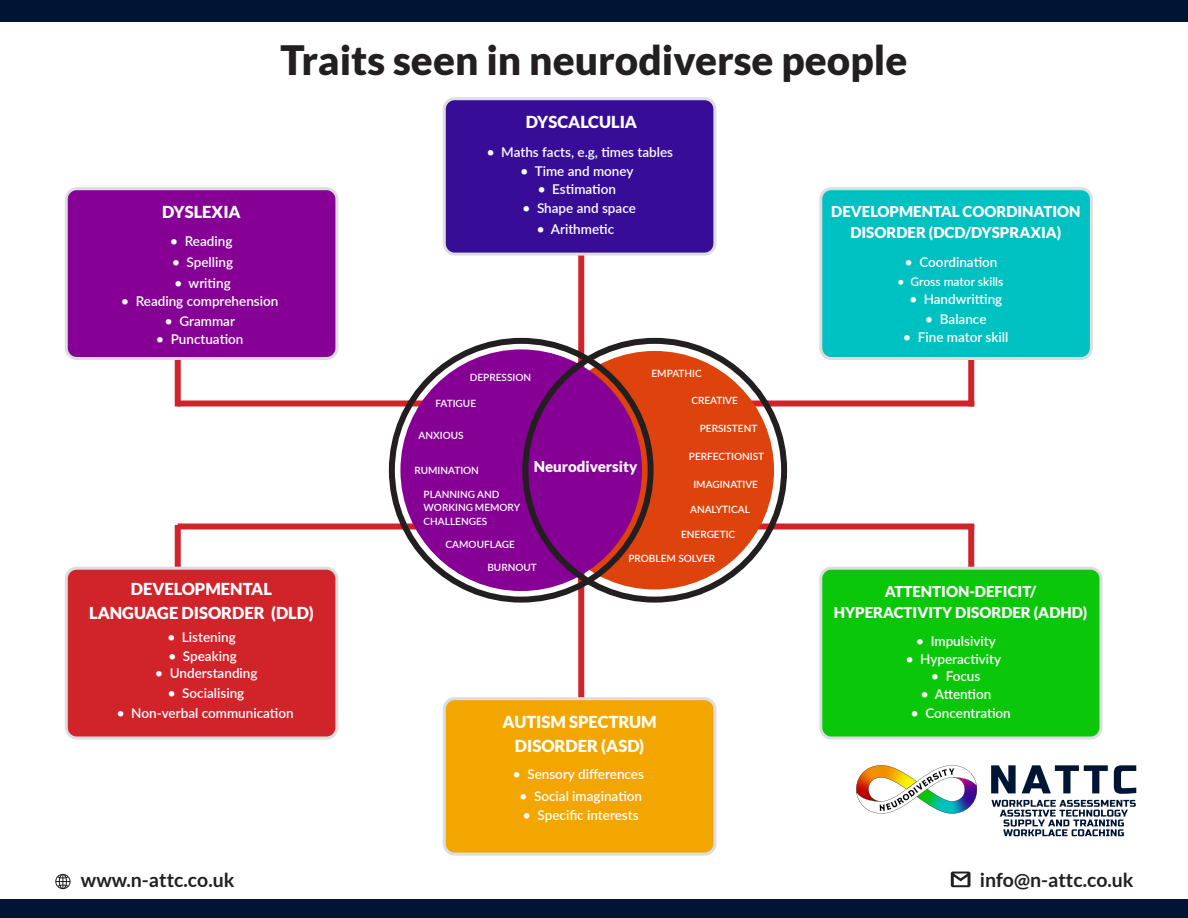
<style>
.page{position:relative;width:1188px;height:918px;background:#fff}
.page>*{position:absolute;margin:0;border:0;box-sizing:border-box;transform-origin:0 0}
.t1{font:900 40.5px "Lato";color:#231f20}
.t2{font:700 19.5px "Lato";color:#231f20}
.t3{font:900 16.5px "Lato";color:#fff}
.t4{font:900 15px "Lato";color:#fff}
.t5{font:600 13.5px "Lato";color:#fff}
.t6{font:600 12px "Lato";color:#fff}
.t7{font:600 10.05px/13.5px "Lato";color:#fff}
</style>
<div class="page">
<svg style="left:55px;top:874px;width:16px;height:15px"></svg>
<svg style="left:951px;top:872px;width:20px;height:15px"></svg>
<div style="left:578px;top:237px;width:6px;height:470px;background:#d1232a"></div>
<div style="left:175px;top:343px;width:6px;height:63px;background:#d1232a"></div>
<div style="left:968px;top:343px;width:6px;height:63px;background:#d1232a"></div>
<div style="left:175px;top:525px;width:6px;height:63px;background:#d1232a"></div>
<div style="left:968px;top:525px;width:6px;height:63px;background:#d1232a"></div>
<svg style="left:578px;top:574px;width:6px;height:14px"></svg>
<div style="left:178px;top:400px;width:796px;height:6px;background:#d1232a"></div>
<div style="left:178px;top:524px;width:796px;height:6px;background:#d1232a"></div>
<div style="left:444px;top:99px;width:271px;height:155px;background:#370d97;border-radius:10px"></div>
<div style="left:443px;top:97px;width:273px;height:159px;border:3px solid #dcdddf;border-radius:10px"></div>
<div style="left:444px;top:699px;width:271px;height:155px;background:#f4a600;border-radius:10px"></div>
<div style="left:443px;top:697px;width:273px;height:159px;border:3px solid #dcdddf;border-radius:10px"></div>
<div style="left:821px;top:189px;width:270px;height:169px;background:#00c1c1;border-radius:10px"></div>
<div style="left:819px;top:187px;width:274px;height:173px;border:3px solid #dcdddf;border-radius:10px"></div>
<div style="left:821px;top:568px;width:280px;height:170px;background:#0ac709;border-radius:10px"></div>
<div style="left:819px;top:567px;width:284px;height:172px;border:3px solid #dcdddf;border-radius:10px"></div>
<div style="left:66px;top:189px;width:271px;height:169px;background:#860095;border-radius:10px"></div>
<div style="left:65px;top:187px;width:273px;height:173px;border:3px solid #dcdddf;border-radius:10px"></div>
<div style="left:66px;top:568px;width:271px;height:170px;background:#d1232a;border-radius:10px"></div>
<div style="left:65px;top:567px;width:273px;height:172px;border:3px solid #dcdddf;border-radius:10px"></div>
<div style="left:535px;top:351px;width:239px;height:239px;background:#de430d;border-radius:50%"></div>
<div style="left:389px;top:338px;width:265px;height:265px;border:6px solid #231f20;border-radius:50%"></div>
<div style="left:400px;top:349px;width:242px;height:242px;background:#860095;border-radius:50%"></div>
<div style="left:522px;top:338px;width:265px;height:265px;border:6px solid #231f20;border-radius:50%"></div>
<img style="left:856px;top:765px;width:121px;height:49px">
<svg style="left:991px;top:765px;width:25px;height:28px"></svg>
<svg style="left:1022px;top:765px;width:86px;height:28px"></svg>
<svg style="left:1114px;top:765px;width:22px;height:29px"></svg>
<svg style="left:991px;top:800px;width:145px;height:36px"></svg>
<div style="left:0;top:0;width:1188px;height:22px;background:#001433"></div>
<div style="left:0;top:899px;width:1188px;height:19px;background:#001433"></div>
<p class="t1" style="left:281px;top:37px;width:628px">Traits seen in neurodiverse people</p>
<p class="t3" style="left:162px;top:203px;width:80px">DYSLEXIA</p>
<p class="t5" style="left:170px;top:231px;width:64px">• Reading</p>
<p class="t5" style="left:174px;top:273px;width:58px">• writing</p>
<p class="t5" style="left:172px;top:252px;width:63px">• Spelling</p>
<p class="t5" style="left:121px;top:291px;width:159px">• Reading comprehension</p>
<p class="t5" style="left:165px;top:311px;width:72px">• Grammar</p>
<p class="t5" style="left:156px;top:330px;width:89px">• Punctuation</p>
<p class="t3" style="left:131px;top:579px;width:143px">DEVELOPMENTAL</p>
<p class="t3" style="left:89px;top:603px;width:226px">LANGUAGE DISORDER (DLD)</p>
<p class="t5" style="left:167px;top:627px;width:70px">• Listening</p>
<p class="t5" style="left:168px;top:646px;width:70px">• Speaking</p>
<p class="t5" style="left:155px;top:664px;width:104px">• Understanding</p>
<p class="t5" style="left:168px;top:683px;width:78px">• Socialising</p>
<p class="t5" style="left:117px;top:703px;width:178px">• Non-verbal communication</p>
<p class="t3" style="left:526px;top:113px;width:113px">DYSCALCULIA</p>
<p class="t5" style="left:487px;top:143px;width:188px">• Maths facts, e.g, times tables</p>
<p class="t5" style="left:538px;top:179px;width:80px">• Estimation</p>
<p class="t5" style="left:537px;top:219px;width:79px">• Arithmetic</p>
<p class="t5" style="left:521px;top:161px;width:115px">• Time and money</p>
<p class="t5" style="left:522px;top:199px;width:115px">• Shape and space</p>
<p class="t7" style="left:470px;top:371px;width:63px">DEPRESSION</p>
<p class="t7" style="left:652px;top:366px;width:52px">EMPATHIC</p>
<p class="t7" style="left:435px;top:396px;width:42px">FATIGUE</p>
<p class="t7" style="left:691px;top:393px;width:48px">CREATIVE</p>
<p class="t7" style="left:700px;top:422px;width:59px">PERSISTENT</p>
<p class="t7" style="left:689px;top:449px;width:77px">PERFECTIONIST</p>
<p class="t7" style="left:693px;top:477px;width:66px">IMAGINATIVE</p>
<p class="t7" style="left:690px;top:502px;width:61px">ANALYTICAL</p>
<p class="t7" style="left:681px;top:527px;width:56px">ENERGETIC</p>
<p class="t7" style="left:628px;top:551px;width:88px">PROBLEM SOLVER</p>
<p class="t7" style="left:419px;top:428px;width:47px">ANXIOUS</p>
<p class="t7" style="left:414px;top:463px;width:66px">RUMINATION</p>
<p class="t4" style="left:534px;top:457px;width:105px">Neurodiversity</p>
<p class="t7" style="left:424px;top:487px;width:98px">PLANNING AND<br>WORKING MEMORY<br>CHALLENGES</p>
<p class="t7" style="left:446px;top:537px;width:71px">CAMOUFLAGE</p>
<p class="t7" style="left:487px;top:560px;width:51px">BURNOUT</p>
<p class="t3" style="left:503px;top:713px;width:155px">AUTISM SPECTRUM</p>
<p class="t3" style="left:515px;top:737px;width:131px">DISORDER (ASD)</p>
<p class="t5" style="left:513px;top:765px;width:133px">• Sensory differences</p>
<p class="t5" style="left:523px;top:805px;width:117px">• Specific interests</p>
<p class="t5" style="left:519px;top:786px;width:124px">• Social imagination</p>
<p class="t4" style="left:831px;top:203px;width:251px">DEVELOPMENTAL COORDINATION</p>
<p class="t4" style="left:850px;top:224px;width:213px">DISORDER (DCD/DYSPRAXIA)</p>
<p class="t5" style="left:905px;top:252px;width:94px">• Coordination</p>
<p class="t6" style="left:898px;top:273px;width:107px">• Gross mator skills</p>
<p class="t5" style="left:925px;top:310px;width:63px">• Balance</p>
<p class="t5" style="left:909px;top:289px;width:94px">• Handwritting</p>
<p class="t5" style="left:903px;top:327px;width:106px">• Fine mator skill</p>
<p class="t4" style="left:885px;top:582px;width:153px">ATTENTION-DEFICIT/</p>
<p class="t4" style="left:834px;top:603px;width:255px">HYPERACTIVITY DISORDER (ADHD)</p>
<p class="t5" style="left:916px;top:631px;width:81px">• Impulsivity</p>
<p class="t5" style="left:906px;top:649px;width:97px">• Hyperactivity</p>
<p class="t5" style="left:931px;top:666px;width:51px">• Focus</p>
<p class="t5" style="left:921px;top:684px;width:72px">• Attention</p>
<p class="t5" style="left:911px;top:703px;width:101px">• Concentration</p>
<h2 class="t2" style="left:81px;top:868px;width:155px">www.n-attc.co.uk</h2>
<h2 class="t2" style="left:980px;top:868px;width:155px">info@n-attc.co.uk</h2>
</div>
